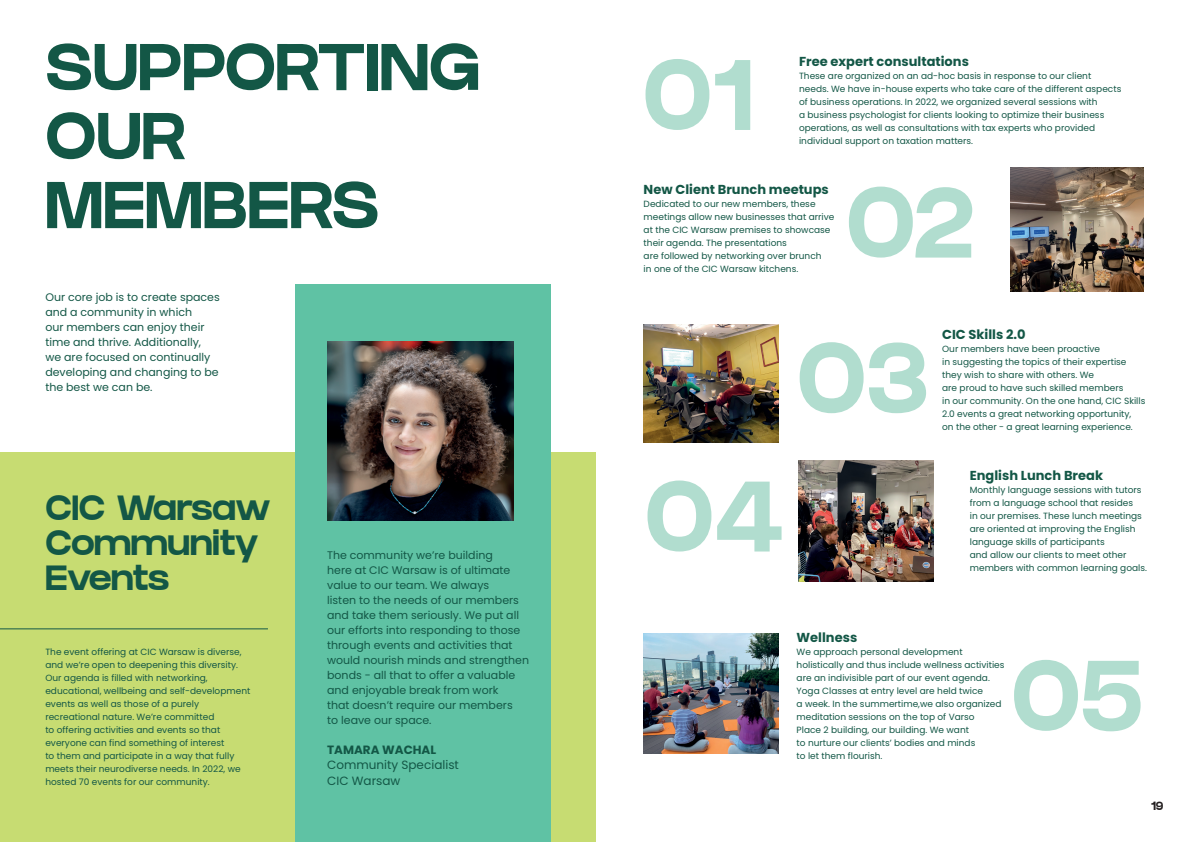
<style>
.page{position:relative;width:1191px;height:842px;background:#fff}
.page>*{position:absolute;margin:0;border:0;box-sizing:border-box;transform-origin:0 0}
.t1{font:100px/155.6px "GRIFTER Bold";letter-spacing:-.005em;color:#b1ddcf;text-align:center}
.t2{font:66px/69px "GRIFTER Bold";color:#135746}
.t3{font:35px/35px "GRIFTER Bold";letter-spacing:-.02em;color:#135746}
.t4{font:700 13px "Poppins";color:#135746}
.t5{font:12px/16px "Poppins";color:#135746}
.t6{font:700 12px "Poppins";color:#135746}
.t7{font:12px "GRIFTER Bold";color:#231f20}
.t8{font:11px/15px "Poppins";color:#135746}
.t9{font:9px/13px "Poppins";color:#135746}
</style>
<div class="page">
<img style="left:643px;top:633px;width:135px;height:121px">
<img style="left:799px;top:460px;width:134px;height:121px">
<img style="left:1010px;top:168px;width:133px;height:123px">
<img style="left:643px;top:324px;width:135px;height:118px">
<div style="left:0;top:452px;width:595px;height:390px;background:#c7dc72"></div>
<div style="left:295px;top:285px;width:255px;height:557px;background:#5fc2a4"></div>
<img style="left:327px;top:341px;width:186px;height:179px">
<hr style="left:0;top:628px;width:268px;height:1px;background:#135746">
<h2 class="t2" style="left:45px;top:34px;width:436px">SUPPORTING<br>OUR<br>MEMBERS</h2>
<p class="t8" style="left:45px;top:289px;width:176px">Our core job is to create spaces and a community in which<br>our members can enjoy their time and thrive. Additionally,<br>we are focused on continually developing and changing to be the best we can be.</p>
<h3 class="t3" style="left:45px;top:491px;width:227px">CIC Warsaw<br>Community<br>Events</h3>
<p class="t9" style="left:45px;top:645px;width:206px">The event offering at CIC Warsaw is diverse, and we’re open to deepening this diversity.<br>Our agenda is filled with networking, educational, wellbeing and self-development events as well as those of a purely recreational nature. We’re committed<br>to offering activities and events so that everyone can find something of interest<br>to them and participate in a way that fully meets their neurodiverse needs. In 2022, we hosted 70 events for our community.</p>
<p class="t8" style="left:327px;top:548px;width:203px">The community we’re building<br>here at CIC Warsaw is of ultimate value to our team. We always<br>listen to the needs of our members and take them seriously. We put all our efforts into responding to those through events and activities that would nourish minds and strengthen bonds - all that to offer a valuable and enjoyable break from work<br>that doesn’t require our members<br>to leave our space.</p>
<h3 class="t6" style="left:327px;top:743px;width:110px">TAMARA WACHAL</h3>
<h3 class="t5" style="left:327px;top:757px;width:133px">Community Specialist<br>CIC Warsaw</h3>
<h1 class="t1" style="left:641px;top:19px;width:113px">01</h1>
<h3 class="t4" style="left:799px;top:54px;width:171px">Free expert consultations</h3>
<p class="t9" style="left:799px;top:70px;width:324px">These are organized on an ad-hoc basis in response to our client needs. We have in-house experts who take care of the different aspects of business operations. In 2022, we organized several sessions with<br>a business psychologist for clients looking to optimize their business operations, as well as consultations with tax experts who provided individual support on taxation matters.</p>
<h3 class="t4" style="left:643px;top:182px;width:187px">New Client Brunch meetups</h3>
<p class="t9" style="left:643px;top:198px;width:192px">Dedicated to our new members, these meetings allow new businesses that arrive at the CIC Warsaw premises to showcase their agenda. The presentations<br>are followed by networking over brunch<br>in one of the CIC Warsaw kitchens.</p>
<h1 class="t1" style="left:795px;top:146px;width:181px">02<br>03</h1>
<h3 class="t4" style="left:942px;top:327px;width:85px">CIC Skills 2.0</h3>
<p class="t9" style="left:942px;top:342px;width:205px">Our members have been proactive<br>in suggesting the topics of their expertise they wish to share with others. We<br>are proud to have such skilled members<br>in our community. On the one hand, CIC Skills 2.0 events a great networking opportunity,<br>on the other - a great learning experience.</p>
<h1 class="t1" style="left:643px;top:440px;width:142px">04</h1>
<h3 class="t4" style="left:969px;top:468px;width:135px">English Lunch Break</h3>
<p class="t9" style="left:969px;top:483px;width:179px">Monthly language sessions with tutors from a language school that resides<br>in our premises. These lunch meetings are oriented at improving the English language skills of participants<br>and allow our clients to meet other members with common learning goals.</p>
<h3 class="t4" style="left:796px;top:630px;width:62px">Wellness</h3>
<p class="t9" style="left:796px;top:645px;width:209px">We approach personal development holistically and thus include wellness activities are an indivisible part of our event agenda.<br>Yoga Classes at entry level are held twice<br>a week. In the summertime,we also organized meditation sessions on the top of Varso<br>Place 2 building, our building. We want<br>to nurture our clients’ bodies and minds<br>to let them flourish.</p>
<h1 class="t1" style="left:1010px;top:620px;width:135px">05</h1>
<h3 class="t7" style="left:1151px;top:799px;width:14px">19</h3>
</div>
